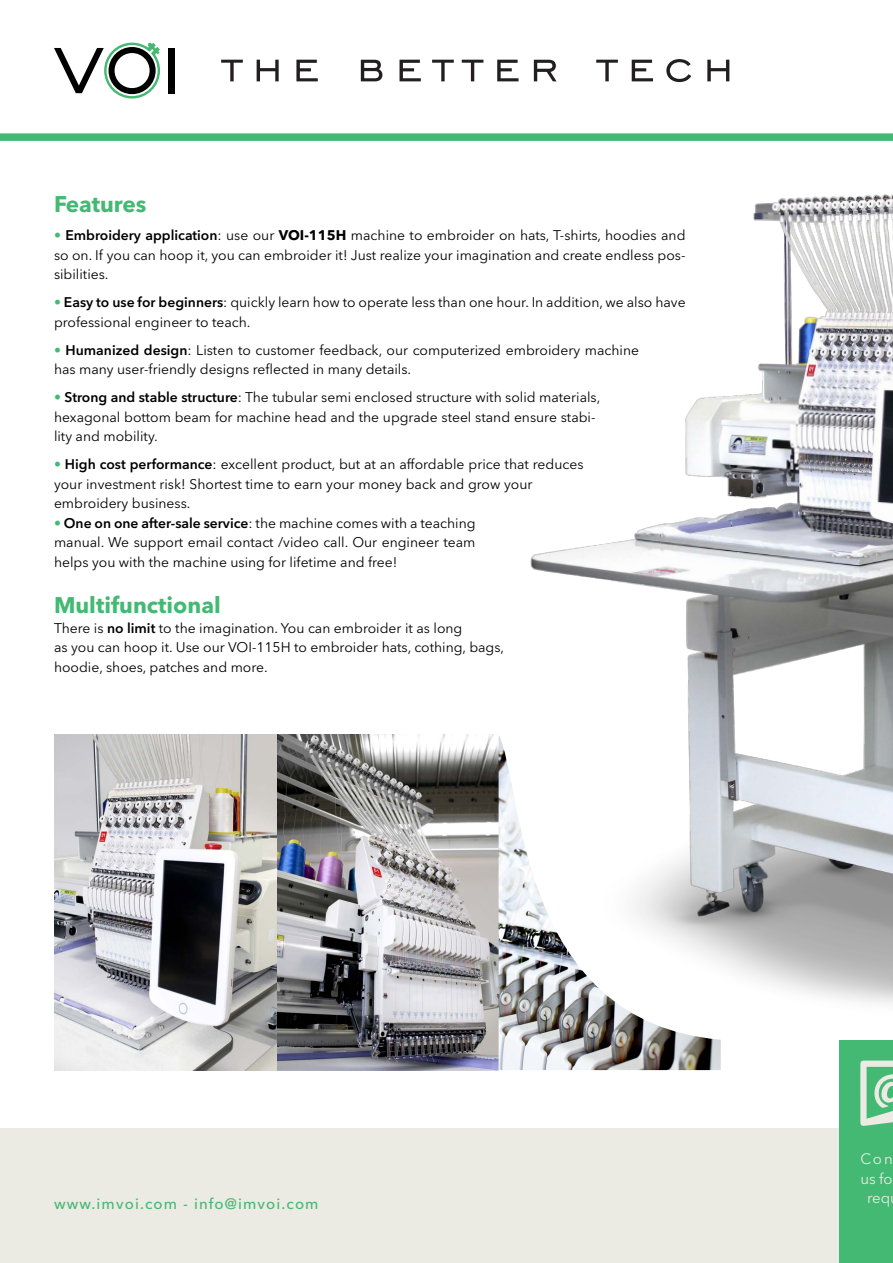
<style>
.page{position:relative;width:893px;height:1263px;background:#fff}
.page>*{position:absolute;margin:0;border:0;box-sizing:border-box;transform-origin:0 0}
.t1{font:700 22.5px "Avenir Next LT Pro";color:#44b973}
.t2{font:500 15px "Avenir Next LT Pro";letter-spacing:.075em;color:#44b973}
.t3{font:15px/19.5px "Avenir Next LT Pro";color:#ebeae3;text-align:center}
.t4{font:13.95px/19.5px "Avenir Next LT Pro";color:#000001}
.s1{color:#44b973}
.s2{font-weight:600}
.s3{font-weight:700}
</style>
<div class="page">
<div style="left:0;top:1128px;width:893px;height:135px;background:#ebeae3"></div>
<div style="left:839px;top:1040px;width:54px;height:223px;background:#44b973"></div>
<img style="left:530px;top:194px;width:363px;height:810px">
<img style="left:54px;top:734px;width:667px;height:336px">
<div style="left:0;top:133px;width:893px;height:8px;background:#44b973"></div>
<svg style="left:221px;top:60px;width:22px;height:21px"></svg>
<svg style="left:257px;top:60px;width:22px;height:21px"></svg>
<svg style="left:296px;top:60px;width:22px;height:21px"></svg>
<svg style="left:361px;top:60px;width:21px;height:21px"></svg>
<svg style="left:399px;top:60px;width:22px;height:21px"></svg>
<svg style="left:432px;top:60px;width:22px;height:21px"></svg>
<svg style="left:462px;top:60px;width:21px;height:21px"></svg>
<svg style="left:497px;top:60px;width:22px;height:21px"></svg>
<svg style="left:534px;top:60px;width:23px;height:21px"></svg>
<svg style="left:596px;top:60px;width:22px;height:21px"></svg>
<svg style="left:632px;top:60px;width:21px;height:21px"></svg>
<svg style="left:666px;top:59px;width:25px;height:23px"></svg>
<svg style="left:707px;top:60px;width:22px;height:21px"></svg>
<div style="left:168px;top:48px;width:6px;height:45px;background:#000001"></div>
<svg style="left:54px;top:43px;width:106px;height:56px"></svg>
<svg style="left:860px;top:1060px;width:33px;height:66px"></svg>
<p class="t1" style="left:54px;top:191px;width:94px">Features</p>
<p class="t4" style="left:54px;top:226px;width:633px;text-align:justify"><span class="s1">•</span> <span class="s2">Embroidery application</span>: use our <span class="s3">VOI-115H</span> machine to embroider on hats, T-shirts, hoodies and so on. If you can hoop it, you can embroider it! Just realize your imagination and create endless pos&shy;sibilities.</p>
<p class="t4" style="left:54px;top:293px;width:633px"><span class="s1">•</span> <span class="s2">Easy to use for beginners</span>: quickly learn how to operate less than one hour. In addition, we also have professional engineer to teach.</p>
<p class="t4" style="left:54px;top:340px;width:587px"><span class="s1">•</span> <span class="s2">Humanized design</span>: Listen to customer feedback, our computerized embroidery machine has many user-friendly designs reflected in many details.</p>
<p class="t4" style="left:54px;top:388px;width:548px"><span class="s1">•</span> <span class="s2">Strong and stable structure</span>: The tubular semi enclosed structure with solid materials, hexagonal bottom beam for machine head and the upgrade steel stand ensure stabi&shy;lity and mobility.</p>
<p class="t4" style="left:54px;top:455px;width:531px"><span class="s1">•</span> <span class="s2">High cost performance</span>: excellent product, but at an affordable price that reduces your investment risk! Shortest time to earn your money back and grow your embroidery business.</p>
<p class="t4" style="left:54px;top:513px;width:423px;text-align:justify"><span class="s1">•</span> <span class="s2">One on one after-sale service</span>: the machine comes with a teaching manual. We support email contact /video call. Our engineer team helps you with the machine using for lifetime and free!</p>
<p class="t1" style="left:54px;top:592px;width:168px">Multifunctional</p>
<p class="t4" style="left:54px;top:618px;width:452px">There is <span class="s2">no limit</span> to the imagination. You can embroider it as long<br>as you can hoop it. Use our VOI-115H to embroider hats, cothing, bags, hoodie, shoes, patches and more.</p>
<p class="t2" style="left:54px;top:1195px;width:266px">www.imvoi.com - info@imvoi.com</p>
<p class="t3" style="left:860px;top:1149px;width:34px">Con us fo req</p>
</div>
